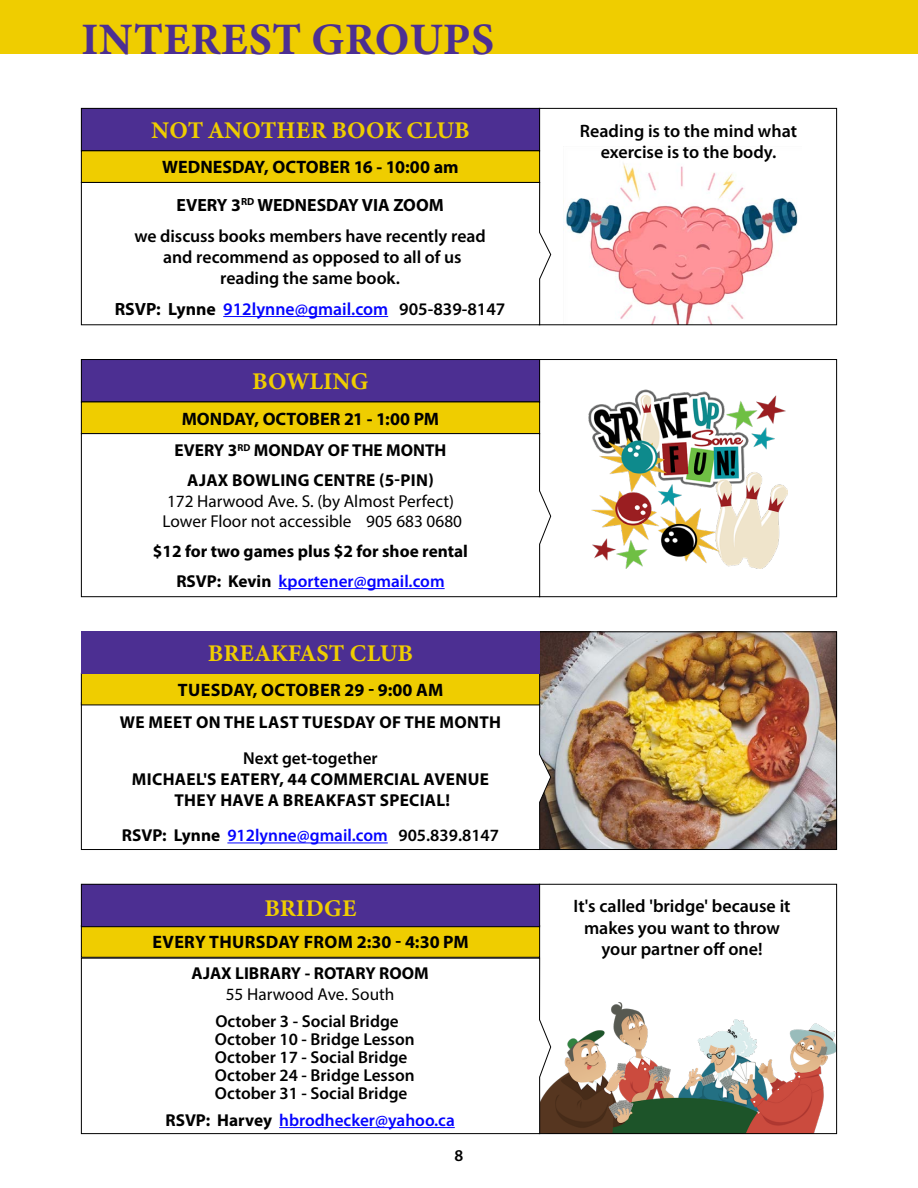
<style>
.page{position:relative;width:918px;height:1188px;background:#fff}
.page>*{position:absolute;margin:0;border:0;box-sizing:border-box;transform-origin:0 0}
.t1{font:45px "Minion Variable Concept";letter-spacing:.01em;color:#4c2f92}
.t2{font:24px "Minion Variable Concept";letter-spacing:.005em;color:#efcd00}
.t3{font:600 18px/21.6px "Myriad Pro";color:#000;text-align:center}
.t4{font:700 18px "Myriad Pro";letter-spacing:.02em;color:#000}
.t5{font:700 18px "Myriad Pro";color:#000}
.t6{font:600 17.7px/30.6px "Myriad Pro";letter-spacing:-.005em;color:#000;text-align:center}
.t7{font:600 17.7px "Myriad Pro";color:#0504ff}
.t8{font:700 17.25px/29.7px "Myriad Pro";letter-spacing:.015em;color:#000;text-align:center}
.t9{font:600 17.25px/18px "Myriad Pro";color:#000}
.t10{font:17.25px/20.7px "Myriad Pro";color:#000}
.t11{font:600 17.25px "Myriad Pro";color:#0504ff}
.t12{font:600 16.5px "Myriad Pro";color:#000}
.s1{font-weight:700}
.s2{font-weight:700;color:#000}
.s3{color:#000}
.s4{font-weight:600;color:#0504ff}
</style>
<div class="page">
<div style="left:0;top:0;width:918px;height:54px;background:#efcd00"></div>
<img style="left:588px;top:389px;width:200px;height:179px">
<div style="left:539px;top:359px;width:298px;height:238px;border:1px solid #000"></div>
<img style="left:541px;top:633px;width:294px;height:215px">
<div style="left:539px;top:631px;width:298px;height:219px;border:1px solid #000"></div>
<svg style="left:81px;top:702px;width:471px;height:148px"></svg>
<div style="left:81px;top:674px;width:459px;height:32px;background:#efcd00"></div>
<div style="left:81px;top:631px;width:459px;height:43px;background:#4c2f92"></div>
<hr style="left:227px;top:843px;width:161px;height:1px;background:#0504ff">
<div style="left:81px;top:360px;width:459px;height:42px;background:#4c2f92"></div>
<div style="left:81px;top:359px;width:459px;height:43px;border:1px solid #000"></div>
<div style="left:81px;top:401px;width:459px;height:32px;background:#efcd00"></div>
<svg style="left:81px;top:433px;width:471px;height:164px"></svg>
<hr style="left:279px;top:588px;width:166px;height:1px;background:#0504ff">
<img style="left:552px;top:1002px;width:283px;height:130px">
<div style="left:539px;top:884px;width:298px;height:250px;border:1px solid #000"></div>
<svg style="left:81px;top:927px;width:459px;height:30px;background:#eac800"></svg>
<div style="left:81px;top:884px;width:459px;height:43px;background:#4c2f92"></div>
<div style="left:81px;top:884px;width:459px;height:43px;border:1px solid #000"></div>
<svg style="left:81px;top:957px;width:471px;height:177px"></svg>
<hr style="left:279px;top:1127px;width:176px;height:1px;background:#0504ff">
<img style="left:563px;top:163px;width:235px;height:160px">
<div style="left:539px;top:108px;width:298px;height:217px;border:1px solid #000"></div>
<div style="left:81px;top:108px;width:459px;height:43px;background:#4c2f92"></div>
<div style="left:81px;top:108px;width:459px;height:43px;border:1px solid #000"></div>
<svg style="left:81px;top:150px;width:459px;height:32px;background:#e3c300"></svg>
<svg style="left:81px;top:182px;width:471px;height:144px"></svg>
<h1 class="t1" style="left:81px;top:8px;width:415px">INTEREST GROUPS</h1>
<h2 class="t2" style="left:151px;top:114px;width:320px">NOT ANOTHER BOOK CLUB</h2>
<p class="t5" style="left:162px;top:156px;width:298px">WEDNESDAY, OCTOBER 16 - 10:00 am</p>
<p class="t6" style="left:134px;top:189px;width:353px"><span class="s1">EVERY 3</span><sup>RD</sup> <span class="s1">WEDNESDAY VIA ZOOM<br></span>we discuss books members have recently read</p>
<p class="t6" style="left:163px;top:246px;width:300px;line-height:21.3px">and recommend as opposed to all of us reading the same book.</p>
<p class="t7" style="left:115px;top:298px;width:392px"><span class="s2">RSVP: Lynne</span> 912lynne@gmail.com <span class="s3">905-839-8147</span></p>
<h2 class="t2" style="left:252px;top:365px;width:118px">BOWLING</h2>
<p class="t5" style="left:182px;top:407px;width:259px">MONDAY, OCTOBER 21 - 1:00 PM</p>
<p class="t8" style="left:175px;top:435px;width:273px">EVERY 3<sup>RD</sup> MONDAY OF THE MONTH<br>AJAX BOWLING CENTRE (5-PIN)</p>
<p class="t10" style="left:163px;top:490px;width:301px">172 Harwood Ave. S. (by Almost Perfect)<br>Lower Floor not accessible 905 683 0680</p>
<p class="t8" style="left:153px;top:536px;width:317px">$12 for two games plus $2 for shoe rental<br>RSVP: Kevin <span class="s4">kportener@gmail.com</span></p>
<h2 class="t2" style="left:208px;top:637px;width:207px">BREAKFAST CLUB</h2>
<p class="t4" style="left:178px;top:678px;width:267px">TUESDAY, OCTOBER 29 - 9:00 AM</p>
<p class="t8" style="left:120px;top:707px;width:383px">WE MEET ON THE LAST TUESDAY OF THE MONTH</p>
<p class="t9" style="left:243px;top:749px;width:136px">Next get-together</p>
<p class="t8" style="left:132px;top:768px;width:359px;line-height:20.7px">MICHAEL'S EATERY, 44 COMMERCIAL AVENUE<br>THEY HAVE A BREAKFAST SPECIAL!</p>
<p class="t11" style="left:122px;top:824px;width:379px"><span class="s2">RSVP: Lynne</span> 912lynne@gmail.com <span class="s3">905.839.8147</span></p>
<h2 class="t2" style="left:264px;top:891px;width:94px">BRIDGE</h2>
<p class="t4" style="left:152px;top:930px;width:318px">EVERY THURSDAY FROM 2:30 - 4:30 PM</p>
<p class="t8" style="left:192px;top:958px;width:239px">AJAX LIBRARY - ROTARY ROOM</p>
<p class="t10" style="left:226px;top:983px;width:170px">55 Harwood Ave. South</p>
<p class="t9" style="left:215px;top:1012px;width:201px">October 3 - Social Bridge<br>October 10 - Bridge Lesson<br>October 17 - Social Bridge<br>October 24 - Bridge Lesson<br>October 31 - Social Bridge</p>
<p class="t11" style="left:165px;top:1109px;width:291px"><span class="s2">RSVP: Harvey</span> hbrodhecker@yahoo.ca</p>
<p class="t12" style="left:455px;top:1145px;width:10px">8</p>
<p class="t3" style="left:580px;top:119px;width:219px">Reading is to the mind what exercise is to the body.</p>
<p class="t3" style="left:573px;top:895px;width:219px">It's called 'bridge' because it makes you want to throw your partner off one!</p>
</div>
